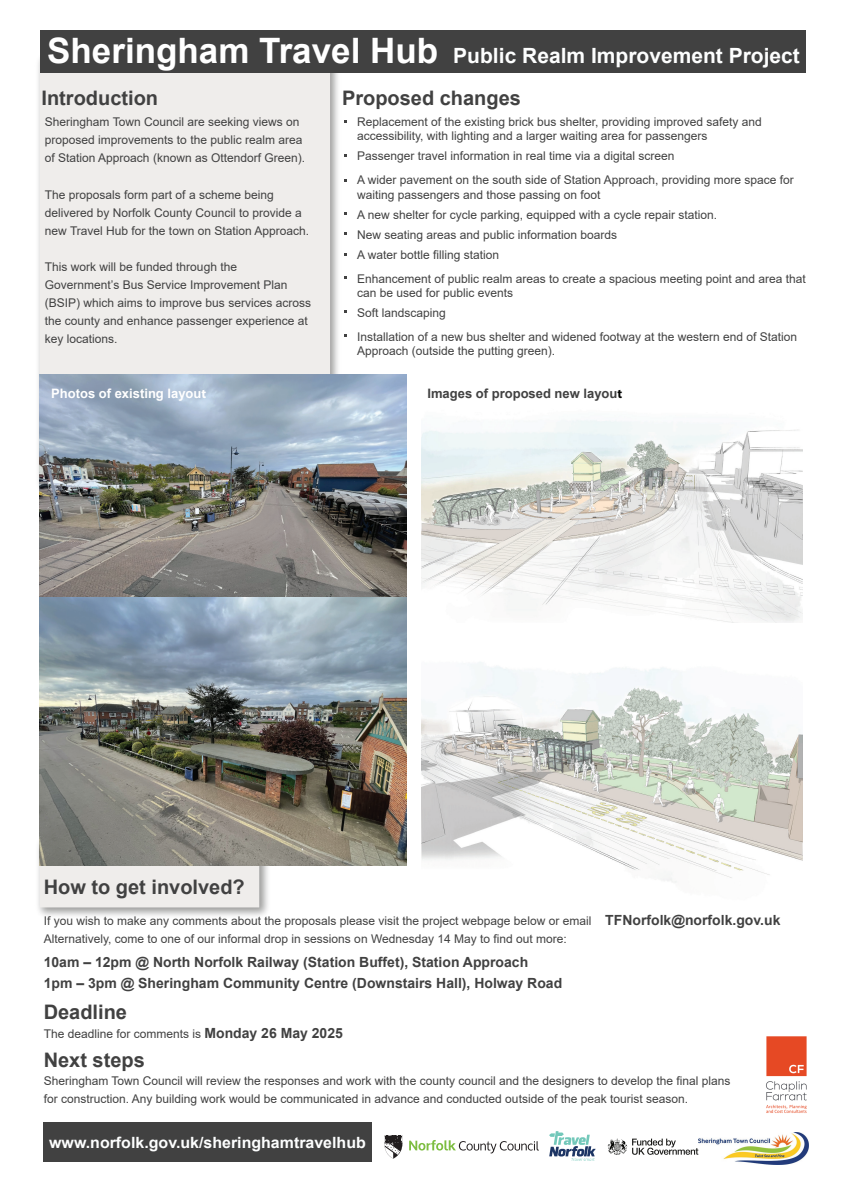
<style>
.page{position:relative;width:842px;height:1191px;background:#fff}
.page>*{position:absolute;margin:0;border:0;box-sizing:border-box;transform-origin:0 0}
.t1{font:700 21px "Arial";color:#fdfefe}
.t2{font:700 20px "Arial";color:#414141}
.t3{font:700 15.5px "Arial";color:#fdfefe}
.t4{font:700 14px/21px "Arial";color:#414141}
.t5{font:700 13px "Arial";color:#414141}
.t6{font:700 13px "Arial";color:#fff}
.t7{font:12px/18px "Arial";color:#414141}
.s1{font-size:35px;color:#fff}
.s2{font-family:"Myriad Pro"}
.s3{font-family:"Myriad Pro";color:#040503}
.s4{font-weight:700;font-size:14px}
</style>
<div class="page">
<img style="left:38px;top:59px;width:307px;height:438px">
<div style="left:40px;top:57px;width:290px;height:426px;background:#efedeb"></div>
<img style="left:38px;top:832px;width:236px;height:84px">
<div style="left:40px;top:840px;width:219px;height:67px;background:#efedeb"></div>
<div style="left:40px;top:31px;width:766px;height:42px;background:#414141"></div>
<div style="left:43px;top:1122px;width:329px;height:39px;background:#414141"></div>
<img style="left:421px;top:420px;width:381px;height:203px">
<img style="left:421px;top:662px;width:381px;height:221px">
<img style="left:40px;top:375px;width:366px;height:222px">
<img style="left:40px;top:597px;width:366px;height:268px">
<img style="left:698px;top:1132px;width:110px;height:32px">
<svg style="left:409px;top:1140px;width:130px;height:13px"></svg>
<svg style="left:384px;top:1135px;width:18px;height:23px"></svg>
<svg style="left:607px;top:1138px;width:91px;height:17px"></svg>
<svg style="left:549px;top:1131px;width:47px;height:30px"></svg>
<img style="left:766px;top:1036px;width:41px;height:77px">
<h1 class="t1" style="left:47px;top:41px;width:754px"><span class="s1">Sheringham Travel Hub</span> Public Realm Improvement Project</h1>
<h2 class="t2" style="left:42px;top:84px;width:118px">Introduction</h2>
<h2 class="t2" style="left:342px;top:84px;width:180px">Proposed changes</h2>
<p class="t7" style="left:45px;top:113px;width:262px">Sheringham Town Council are seeking views on proposed improvements to the public realm area of Station Approach (known as Ottendorf Green).</p>
<p class="t7" style="left:45px;top:185px;width:266px">The proposals form part of a scheme being delivered by Norfolk County Council to provide a new Travel Hub for the town on Station Approach.</p>
<p class="t7" style="left:45px;top:257px;width:268px">This work will be funded through the Government’s Bus Service Improvement Plan (BSIP) which aims to improve bus services across the county and enhance passenger experience at key locations.</p>
<p class="t7" style="left:357px;top:115px;width:406px;line-height:14px">Replacement of the existing brick bus shelter, providing improved safety and accessibility, with lighting and a larger waiting area for passengers</p>
<p class="t7" style="left:357px;top:144px;width:438px;line-height:24px">Passenger travel information in real time via a digital screen<br>A wider pavement on the south side of Station Approach, providing more space for</p>
<p class="t7" style="left:357px;top:184px;width:362px;line-height:20px">waiting passengers and those passing on foot<br>A new shelter for cycle parking, equipped with a cycle repair station.<br>New seating areas and public information boards<br>A water bottle filling station</p>
<p class="t7" style="left:357px;top:271px;width:450px;line-height:14px">Enhancement of public realm areas to create a spacious meeting point and area that can be used for public events</p>
<p class="t7" style="left:357px;top:300px;width:442px;line-height:24px">Soft landscaping<br>Installation of a new bus shelter and widened footway at the western end of Station</p>
<p class="t7" style="left:357px;top:341px;width:200px">Approach (outside the putting green).</p>
<p class="t6" style="left:51px;top:385px;width:157px">Photos of existing layou<span class="s2">t</span></p>
<p class="t5" style="left:427px;top:385px;width:196px">Images of proposed new layou<span class="s3">t</span></p>
<h2 class="t2" style="left:44px;top:872px;width:203px">How to get involved?</h2>
<p class="t7" style="left:44px;top:911px;width:738px">If you wish to make any comments about the proposals please visit the project webpage below or email <span class="s4">TFNorfolk@norfolk.gov.uk<br></span>Alternatively, come to one of our informal drop in sessions on Wednesday 14 May to find out more:</p>
<p class="t4" style="left:44px;top:951px;width:520px">10am – 12pm @ North Norfolk Railway (Station Buffet), Station Approach<br>1pm – 3pm @ Sheringham Community Centre (Downstairs Hall), Holway Road</p>
<h2 class="t2" style="left:44px;top:997px;width:85px">Deadline</h2>
<p class="t7" style="left:44px;top:1024px;width:301px">The deadline for comments is <span class="s4">Monday 26 May 2025</span></p>
<h2 class="t2" style="left:44px;top:1045px;width:103px">Next steps</h2>
<p class="t7" style="left:44px;top:1071px;width:688px">Sheringham Town Council will review the responses and work with the county council and the designers to develop the final plans for construction. Any building work would be communicated in advance and conducted outside of the peak tourist season.</p>
<p class="t3" style="left:49px;top:1131px;width:318px">www.norfolk.gov.uk/sheringhamtravelhub</p>
</div>
